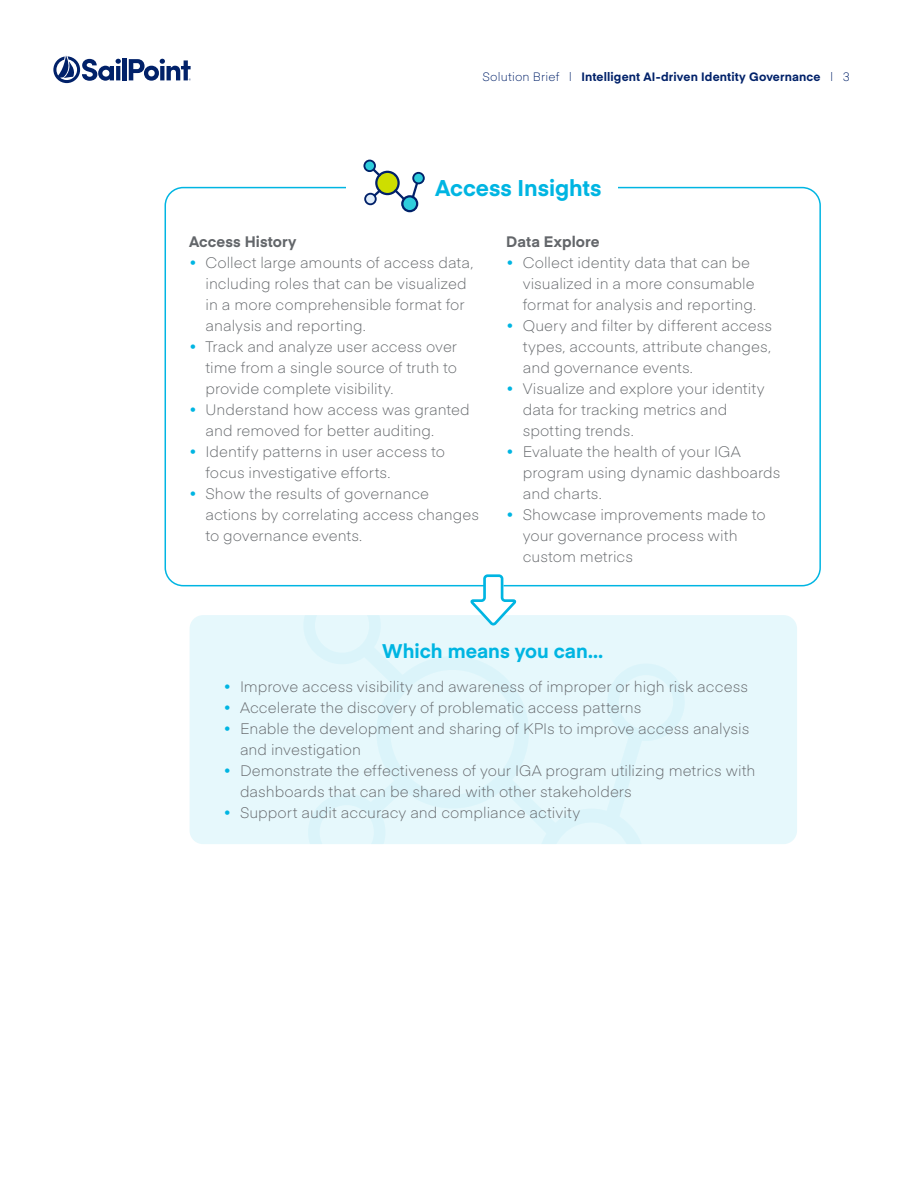
<style>
.page{position:relative;width:918px;height:1188px;background:#fff}
.page>*{position:absolute;margin:0;border:0;box-sizing:border-box;transform-origin:0 0}
.Headline{font:700 22.5px "Eina 01";color:#00b5e2}
.Headline-2{font:700 19.5px "Eina 01";letter-spacing:-.005em;color:#00b5e2}
.t1{font:300 15px/21px "Eina 01";color:#63666a}
.Subhead{font:700 15px "Eina 01";letter-spacing:.01em;color:#63666a}
.t2{font:700 12px "Eina 01";letter-spacing:.015em;color:#012169}
.s1{font-weight:300}
.s2{font-weight:700;color:#00b5e2}
</style>
<div class="page">
<div style="left:122px;top:58px;width:5px;height:22px;background:#012169"></div>
<svg style="left:129px;top:59px;width:62px;height:22px"></svg>
<svg style="left:53px;top:55px;width:68px;height:28px"></svg>
<div style="left:190px;top:615px;width:607px;height:229px;background:#e6f8fc;border-radius:14px"></div>
<svg style="left:303px;top:574px;width:382px;height:270px"></svg>
<svg style="left:363px;top:160px;width:62px;height:52px"></svg>
<p class="t2" style="left:483px;top:68px;width:369px"><span class="s1">Solution Brief |</span> Intelligent AI-driven Identity Governance <span class="s1">| 3</span></p>
<p class="Headline" style="left:435px;top:172px;width:168px">Access Insights</p>
<p class="Subhead" style="left:189px;top:231px;width:109px">Access History</p>
<p class="t1" style="left:206px;top:251px;width:269px;text-indent:-16px"><span class="s2">•</span> Collect large amounts of access data, including roles that can be visualized in a more comprehensible format for analysis and reporting.</p>
<p class="t1" style="left:206px;top:335px;width:253px;text-align:justify;text-indent:-16px"><span class="s2">•</span> Track and analyze user access over time from a single source of truth to provide complete visibility.</p>
<p class="t1" style="left:206px;top:398px;width:266px;text-indent:-16px"><span class="s2">•</span> Understand how access was granted and removed for better auditing.</p>
<p class="t1" style="left:206px;top:440px;width:241px;text-indent:-16px"><span class="s2">•</span> Identify patterns in user access to focus investigative efforts.</p>
<p class="t1" style="left:206px;top:482px;width:275px;text-indent:-16px"><span class="s2">•</span> Show the results of governance actions by correlating access changes to governance events.</p>
<p class="Subhead" style="left:506px;top:231px;width:95px">Data Explore</p>
<p class="t1" style="left:523px;top:251px;width:235px;text-indent:-16px"><span class="s2">•</span> Collect identity data that can be visualized in a more consumable format for analysis and reporting.</p>
<p class="t1" style="left:523px;top:314px;width:251px;text-align:justify;text-indent:-16px"><span class="s2">•</span> Query and filter by different access types, accounts, attribute changes, and governance events.</p>
<p class="t1" style="left:523px;top:377px;width:243px;text-indent:-16px"><span class="s2">•</span> Visualize and explore your identity data for tracking metrics and spotting trends.</p>
<p class="t1" style="left:523px;top:440px;width:259px;text-indent:-16px"><span class="s2">•</span> Evaluate the health of your IGA program using dynamic dashboards and charts.</p>
<p class="t1" style="left:523px;top:503px;width:244px;text-indent:-16px"><span class="s2">•</span> Showcase improvements made to your governance process with custom metrics</p>
<p class="Headline-2" style="left:382px;top:636px;width:222px">Which means you can…</p>
<p class="t1" style="left:224px;top:675px;width:526px"><span class="s2">•</span> Improve access visibility and awareness of improper or high risk access</p>
<p class="t1" style="left:224px;top:696px;width:420px"><span class="s2">•</span> Accelerate the discovery of problematic access patterns</p>
<p class="t1" style="left:240px;top:717px;width:511px;text-indent:-16px"><span class="s2">•</span> Enable the development and sharing of KPIs to improve access analysis and investigation</p>
<p class="t1" style="left:240px;top:759px;width:517px;text-indent:-16px"><span class="s2">•</span> Demonstrate the effectiveness of your IGA program utilizing metrics with dashboards that can be shared with other stakeholders</p>
<p class="t1" style="left:224px;top:801px;width:358px"><span class="s2">•</span> Support audit accuracy and compliance activity</p>
</div>
